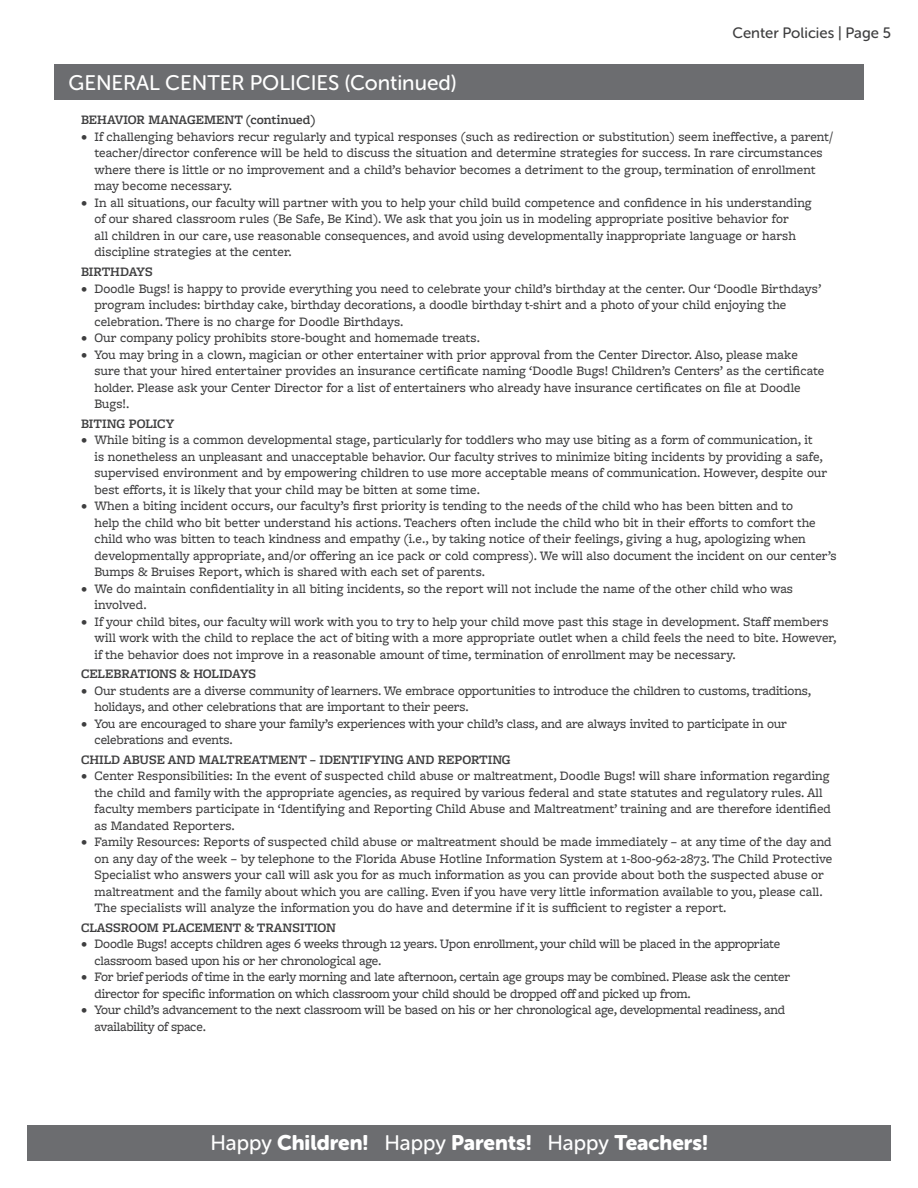
<style>
.page{position:relative;width:918px;height:1188px;background:#fff}
.page>*{position:absolute;margin:0;border:0;box-sizing:border-box;transform-origin:0 0}
.t1{font:21px "Museo Sans Rounded 900";color:#fff}
.t2{font:21px "Museo Sans Rounded 500";color:#fff}
.t3{font:15px "Museo Sans Rounded 500";color:#3e3e3f}
.t4{font:500 13.5px/16.5px "Freight Macro Pro";color:#3e3e3f}
.t5{font:500 13.5px/16.5px "Freight Macro Pro";letter-spacing:-.02em;color:#3e3e3f}
.t6{font:600 13.5px "Freight Macro Pro";color:#3e3e3f}
.s1{font-family:"Museo Sans Rounded 500"}
</style>
<div class="page">
<div style="left:27px;top:1125px;width:864px;height:36px;background:#6c6d70"></div>
<div style="left:54px;top:64px;width:810px;height:36px;background:#6c6d70"></div>
<p class="t3" style="left:733px;top:25px;width:160px">Center Policies | Page 5</p>
<p class="t2" style="left:69px;top:71px;width:390px">GENERAL CENTER POLICIES (Continued)</p>
<p class="t6" style="left:81px;top:111px;width:236px">BEHAVIOR MANAGEMENT (continued)</p>
<p class="t4" style="left:94px;top:128px;width:740px;text-indent:-14px">• If challenging behaviors recur regularly and typical responses (such as redirection or substitution) seem ineffective, a parent/ teacher/director conference will be held to discuss the situation and determine strategies for success. In rare circumstances where there is little or no improvement and a child’s behavior becomes a detriment to the group, termination of enrollment may become necessary.</p>
<p class="t4" style="left:94px;top:194px;width:719px;text-indent:-14px">• In all situations, our faculty will partner with you to help your child build competence and confidence in his understanding of our shared classroom rules (Be Safe, Be Kind). We ask that you join us in modeling appropriate positive behavior for<br>all children in our care, use reasonable consequences, and avoid using developmentally inappropriate language or harsh discipline strategies at the center.</p>
<p class="t6" style="left:81px;top:262px;width:73px">BIRTHDAYS</p>
<p class="t4" style="left:94px;top:279px;width:728px;text-indent:-14px">• Doodle Bugs! is happy to provide everything you need to celebrate your child’s birthday at the center. Our ‘Doodle Birthdays’ program includes: birthday cake, birthday decorations, a doodle birthday t-shirt and a photo of your child enjoying the celebration. There is no charge for Doodle Birthdays.</p>
<p class="t4" style="left:81px;top:329px;width:401px">• Our company policy prohibits store-bought and homemade treats.</p>
<p class="t4" style="left:94px;top:345px;width:732px;text-indent:-14px">• You may bring in a clown, magician or other entertainer with prior approval from the Center Director. Also, please make sure that your hired entertainer provides an insurance certificate naming ‘Doodle Bugs! Children’s Centers’ as the certificate holder. Please ask your Center Director for a list of entertainers who already have insurance certificates on file at Doodle Bugs!.</p>
<p class="t6" style="left:81px;top:414px;width:95px">BITING POLICY</p>
<p class="t4" style="left:94px;top:431px;width:734px;text-indent:-14px">• While biting is a common developmental stage, particularly for toddlers who may use biting as a form of communication, it<br>is nonetheless an unpleasant and unacceptable behavior. Our faculty strives to minimize biting incidents by providing a safe, supervised environment and by empowering children to use more acceptable means of communication. However, despite our best efforts, it is likely that your child may be bitten at some time.</p>
<p class="t4" style="left:94px;top:497px;width:744px;text-indent:-14px">• When a biting incident occurs, our faculty’s first priority is tending to the needs of the child who has been bitten and to<br>help the child who bit better understand his actions. Teachers often include the child who bit in their efforts to comfort the child who was bitten to teach kindness and empathy (i.e., by taking notice of their feelings, giving a hug, apologizing when developmentally appropriate, and/or offering an ice pack or cold compress). We will also document the incident on our center’s Bumps &amp; Bruises Report, which is shared with each set of parents.</p>
<p class="t4" style="left:94px;top:580px;width:700px;text-indent:-14px">• We do maintain confidentiality in all biting incidents, so the report will not include the name of the other child who was involved.</p>
<p class="t4" style="left:94px;top:613px;width:744px;text-indent:-14px">• If your child bites, our faculty will work with you to try to help your child move past this stage in development. Staff members will work with the child to replace the act of biting with a more appropriate outlet when a child feels the need to bite. However, if the behavior does not improve in a reasonable amount of time, termination of enrollment may be necessary.</p>
<p class="t6" style="left:81px;top:664px;width:177px">CELEBRATIONS &amp; HOLIDAYS</p>
<p class="t4" style="left:94px;top:682px;width:718px;text-indent:-14px">• Our students are a diverse community of learners. We embrace opportunities to introduce the children to customs, traditions, holidays, and other celebrations that are important to their peers.</p>
<p class="t4" style="left:94px;top:715px;width:694px;text-indent:-14px">• You are encouraged to share your family’s experiences with your child’s class, and are always invited to participate in our celebrations and events.</p>
<p class="t6" style="left:81px;top:750px;width:431px">CHILD ABUSE AND MALTREATMENT – IDENTIFYING AND REPORTING</p>
<p class="t4" style="left:94px;top:767px;width:738px;text-indent:-14px">• Center Responsibilities: In the event of suspected child abuse or maltreatment, Doodle Bugs! will share information regarding the child and family with the appropriate agencies, as required by various federal and state statutes and regulatory rules. All faculty members participate in ‘Identifying and Reporting Child Abuse and Maltreatment’ training and are therefore identified as Mandated Reporters.</p>
<p class="t4" style="left:94px;top:833px;width:739px;text-indent:-14px">• Family Resources: Reports of suspected child abuse or maltreatment should be made immediately – at any time of the day and on any day of the week – by telephone to the Florida Abuse Hotline Information System at 1-800-962-2873. The Child Protective Specialist who answers your call will ask you for as much information as you can provide about both the suspected abuse or maltreatment and the family about which you are calling. Even if you have very little information available to you, please call.<br>The specialists will analyze the information you do have and determine if it is sufficient to register a report.</p>
<p class="t6" style="left:81px;top:918px;width:257px">CLASSROOM PLACEMENT &amp; TRANSITION</p>
<p class="t5" style="left:94px;top:935px;width:687px;text-indent:-14px">• Doodle Bugs! accepts children ages 6 weeks through 12 years. Upon enrollment, your child will be placed in the appropriate classroom based upon his or her chronological age.</p>
<p class="t5" style="left:94px;top:968px;width:697px;text-indent:-14px">• For brief periods of time in the early morning and late afternoon, certain age groups may be combined. Please ask the center director for specific information on which classroom your child should be dropped off and picked up from.</p>
<p class="t5" style="left:94px;top:1001px;width:692px;text-indent:-14px">• Your child’s advancement to the next classroom will be based on his or her chronological age, developmental readiness, and availability of space.</p>
<h1 class="t1" style="left:210px;top:1131px;width:499px"><span class="s1">Happy</span> Children! <span class="s1">Happy</span> Parents! <span class="s1">Happy</span> Teachers!</h1>
</div>
